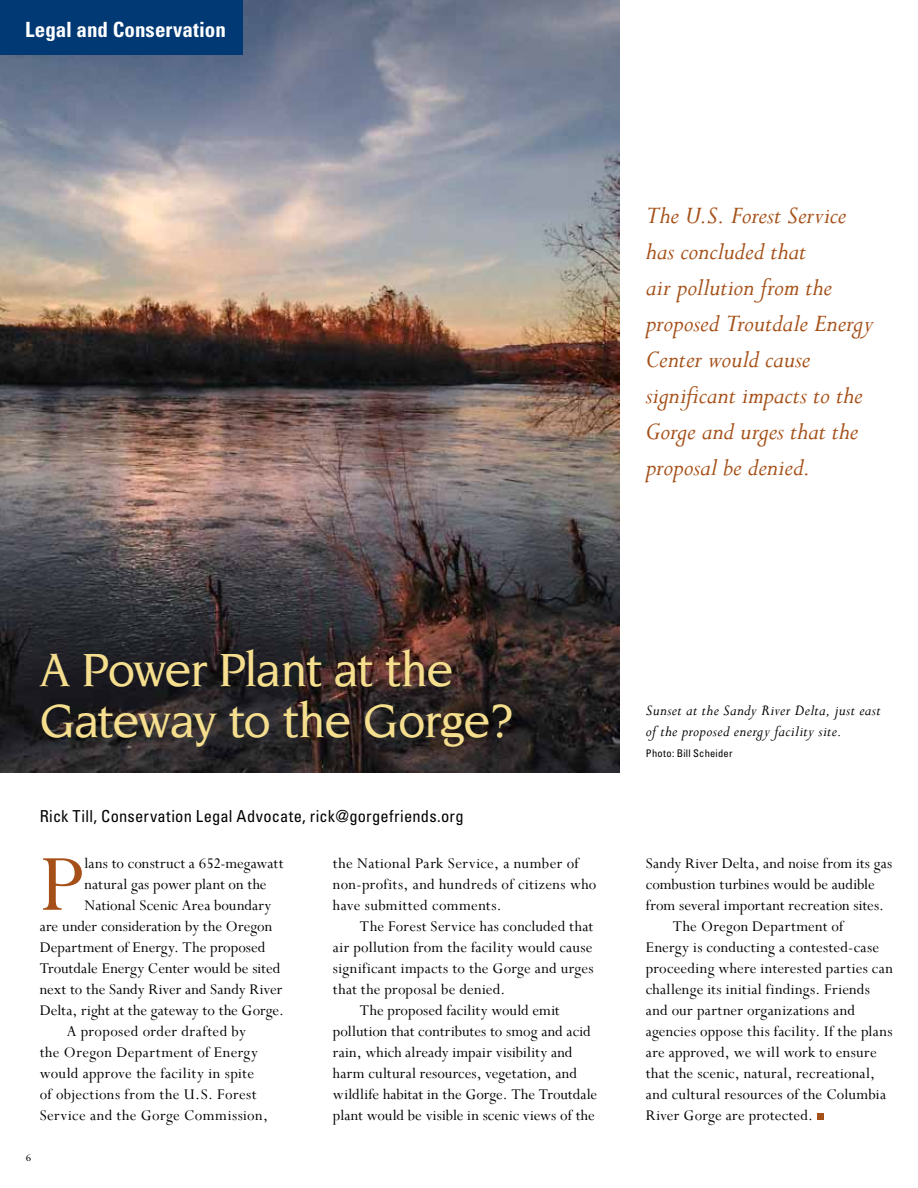
<style>
.page{position:relative;width:918px;height:1188px;background:#fff}
.page>*{position:absolute;margin:0;border:0;box-sizing:border-box;transform-origin:0 0}
.t1{font:89.85px "Perpetua";color:#a55018}
.t2{font:500 50.4px/50.4px "Novarese";letter-spacing:-.03em;color:#f5df8e}
.t3{font:italic 27px/36px "Perpetua";letter-spacing:-.005em;color:#a55018}
.t4{font:700 condensed 21px "Univers";color:#fff}
.t5{font:16.5px/21px "Perpetua";letter-spacing:.015em;color:#000}
.t6{font:16.5px "Perpetua";letter-spacing:-.005em;color:#000}
.t7{font:italic 16.5px/21px "Perpetua";letter-spacing:.02em;color:#000}
.t8{font:condensed 16.5px "Univers";letter-spacing:.015em;color:#000}
.t9{font:13.5px "Perpetua SC";color:#000}
.t10{font:condensed 10.5px "Univers";letter-spacing:.025em;color:#000}
</style>
<div class="page">
<img style="left:0;top:0;width:620px;height:772px">
<div style="left:0;top:0;width:243px;height:54px;background:#003974"></div>
<div style="left:817px;top:1113px;width:7px;height:7px;background:#a55018"></div>
<p class="t4" style="left:25px;top:17px;width:202px">Legal and Conservation</p>
<h3 class="t3" style="left:646px;top:197px;width:229px">The U.S. Forest Service has concluded that<br>air pollution from the proposed Troutdale Energy<br>Center would cause significant impacts to the<br>Gorge and urges that the proposal be denied.</h3>
<h2 class="t2" style="left:40px;top:644px;width:476px">A Power Plant at the<br>Gateway to the Gorge?</h2>
<p class="t8" style="left:40px;top:806px;width:426px">Rick Till, Conservation Legal Advocate, rick@gorgefriends.org</p>
<h1 class="t1" style="left:40px;top:827px;width:46px">P</h1>
<p class="t5" style="left:85px;top:852px;width:200px">lans to construct a 652-megawatt</p>
<p class="t5" style="left:333px;top:852px;width:265px">the National Park Service, a number of non-profits, and hundreds of citizens who have submitted comments.</p>
<p class="t5" style="left:360px;top:915px;width:235px">The Forest Service has concluded that</p>
<p class="t5" style="left:333px;top:936px;width:261px">air pollution from the facility would cause</p>
<p class="t5" style="left:333px;top:957px;width:262px">significant impacts to the Gorge and urges</p>
<p class="t5" style="left:333px;top:978px;width:174px">that the proposal be denied.</p>
<p class="t5" style="left:360px;top:999px;width:201px">The proposed facility would emit</p>
<p class="t5" style="left:333px;top:1020px;width:259px">pollution that contributes to smog and acid</p>
<p class="t5" style="left:333px;top:1041px;width:241px">rain, which already impair visibility and</p>
<p class="t5" style="left:333px;top:1062px;width:246px">harm cultural resources, vegetation, and</p>
<p class="t5" style="left:333px;top:1083px;width:266px">wildlife habitat in the Gorge. The Troutdale</p>
<p class="t5" style="left:333px;top:1104px;width:263px">plant would be visible in scenic views of the</p>
<p class="t5" style="left:85px;top:873px;width:184px">natural gas power plant on the</p>
<p class="t5" style="left:85px;top:894px;width:188px">National Scenic Area boundary</p>
<p class="t5" style="left:40px;top:915px;width:234px">are under consideration by the Oregon</p>
<p class="t5" style="left:40px;top:936px;width:227px">Department of Energy. The proposed</p>
<p class="t6" style="left:40px;top:958px;width:242px">Troutdale Energy Center would be sited</p>
<p class="t5" style="left:40px;top:978px;width:244px">next to the Sandy River and Sandy River</p>
<p class="t5" style="left:40px;top:999px;width:246px">Delta, right at the gateway to the Gorge.</p>
<p class="t5" style="left:67px;top:1020px;width:181px">A proposed order drafted by</p>
<p class="t5" style="left:40px;top:1041px;width:220px">the Oregon Department of Energy</p>
<p class="t5" style="left:40px;top:1062px;width:216px">would approve the facility in spite</p>
<p class="t5" style="left:40px;top:1083px;width:218px">of objections from the U.S. Forest</p>
<p class="t5" style="left:40px;top:1104px;width:230px">Service and the Gorge Commission,</p>
<p class="t9" style="left:25px;top:1150px;width:8px">6</p>
<p class="t7" style="left:646px;top:699px;width:237px">Sunset at the Sandy River Delta, just east of the proposed energy facility site.</p>
<p class="t10" style="left:646px;top:747px;width:88px">Photo: Bill Scheider</p>
<p class="t6" style="left:646px;top:853px;width:248px">Sandy River Delta, and noise from its gas</p>
<p class="t6" style="left:646px;top:874px;width:230px">combustion turbines would be audible</p>
<p class="t5" style="left:646px;top:894px;width:240px">from several important recreation sites.</p>
<p class="t5" style="left:673px;top:915px;width:172px">The Oregon Department of</p>
<p class="t5" style="left:646px;top:936px;width:235px">Energy is conducting a contested-case</p>
<p class="t5" style="left:646px;top:957px;width:249px">proceeding where interested parties can</p>
<p class="t5" style="left:646px;top:978px;width:226px">challenge its initial findings. Friends</p>
<p class="t5" style="left:646px;top:999px;width:211px">and our partner organizations and</p>
<p class="t5" style="left:646px;top:1020px;width:248px">agencies oppose this facility. If the plans</p>
<p class="t5" style="left:646px;top:1041px;width:232px">are approved, we will work to ensure</p>
<p class="t5" style="left:646px;top:1062px;width:231px">that the scenic, natural, recreational,</p>
<p class="t5" style="left:646px;top:1083px;width:242px">and cultural resources of the Columbia</p>
<p class="t5" style="left:646px;top:1104px;width:169px">River Gorge are protected.</p>
</div>
